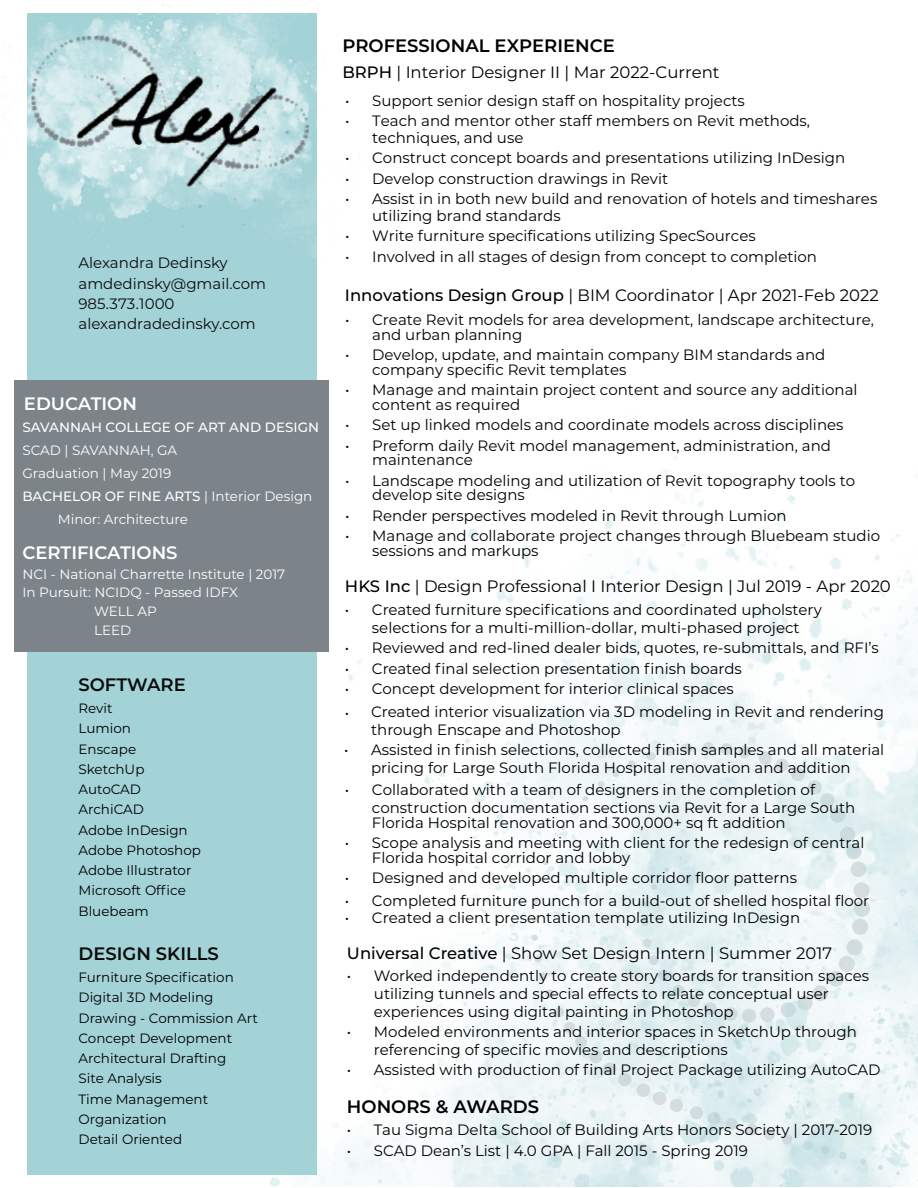
<style>
.page{position:relative;width:918px;height:1188px;background:#fff}
.page>*{position:absolute;margin:0;border:0;box-sizing:border-box;transform-origin:0 0}
.t1{font:600 18px "Montserrat";color:#000}
.t2{font:600 18px "Montserrat";color:#fff}
.t3{font:600 18px "Montserrat";color:#0b0b0b}
.t4{font:16.5px "Montserrat";color:#000}
.t5{font:15px/14.7px "Montserrat";color:#000}
.t6{font:15px/20.2px "Montserrat";color:#0b0b0b}
.t7{font:13.5px/20.2px "Montserrat";color:#000}
.t8{font:13.5px "Montserrat";color:#fff}
.t9{font:500 13.5px "Montserrat";color:#fff}
.s1{font-weight:400}
.s2{font-weight:500}
</style>
<div class="page">
<img style="left:269px;top:396px;width:648px;height:790px">
<div style="left:27px;top:14px;width:290px;height:1161px;background:#a3d2d7"></div>
<div style="left:15px;top:380px;width:314px;height:271px;background:#7c848a"></div>
<img style="left:3px;top:5px;width:330px;height:251px">
<img style="left:30px;top:30px;width:283px;height:201px">
<p class="t6" style="left:79px;top:253px;width:189px">Alexandra Dedinsky amdedinsky@gmail.com<br>985 373 1000 alexandradedinsky.com</p>
<p class="t5" style="left:106px;top:296px;width:5px">.</p>
<p class="t5" style="left:136px;top:296px;width:5px">.</p>
<p class="t2" style="left:24px;top:391px;width:115px">EDUCATION</p>
<p class="t9" style="left:22px;top:418px;width:298px">SAVANNAH COLLEGE OF ART AND DESIGN</p>
<p class="t8" style="left:22px;top:441px;width:156px">SCAD | SAVANNAH, GA</p>
<p class="t8" style="left:22px;top:464px;width:150px">Graduation | May 2019</p>
<p class="t9" style="left:22px;top:487px;width:291px">BACHELOR OF FINE ARTS <span class="s1">| Interior Design</span></p>
<p class="t8" style="left:58px;top:510px;width:132px">Minor: Architecture</p>
<p class="t2" style="left:22px;top:540px;width:157px">CERTIFICATIONS</p>
<p class="t8" style="left:22px;top:565px;width:264px">NCI - National Charrette Institute | 2017</p>
<p class="t8" style="left:22px;top:583px;width:217px">In Pursuit: NCIDQ - Passed IDFX</p>
<p class="t8" style="left:94px;top:602px;width:64px">WELL AP</p>
<p class="t8" style="left:94px;top:621px;width:39px">LEED</p>
<p class="t3" style="left:79px;top:671px;width:109px">SOFTWARE</p>
<p class="t7" style="left:79px;top:698px;width:124px">Revit<br>Lumion<br>Enscape<br>SketchUp<br>AutoCAD<br>ArchiCAD<br>Adobe InDesign<br>Adobe Photoshop<br>Adobe Illustrator<br>Microsoft Office<br>Bluebeam</p>
<p class="t3" style="left:79px;top:940px;width:142px">DESIGN SKILLS</p>
<p class="t7" style="left:79px;top:967px;width:181px">Furniture Specification<br>Digital 3D Modeling<br>Drawing - Commission Art<br>Concept Development<br>Architectural Drafting<br>Site Analysis<br>Time Management<br>Organization<br>Detail Oriented</p>
<p class="t1" style="left:342px;top:33px;width:274px">PROFESSIONAL EXPERIENCE</p>
<p class="t4" style="left:342px;top:61px;width:379px"><span class="s2">BRPH</span> | Interior Designer II | Mar 2022-Current</p>
<p class="t5" style="left:345px;top:92px;width:401px">• Support senior design staff on hospitality projects</p>
<p class="t5" style="left:372px;top:111px;width:439px;line-height:17.2px;text-indent:-27px">• Teach and mentor other staff members on Revit methods, techniques, and use</p>
<p class="t5" style="left:345px;top:150px;width:501px">• Construct concept boards and presentations utilizing InDesign</p>
<p class="t5" style="left:345px;top:170px;width:324px">• Develop construction drawings in Revit</p>
<p class="t5" style="left:372px;top:189px;width:507px;line-height:17.2px;text-indent:-27px">• Assist in in both new build and renovation of hotels and timeshares utilizing brand standards</p>
<p class="t5" style="left:345px;top:228px;width:412px">• Write furniture specifications utilizing SpecSources</p>
<p class="t5" style="left:345px;top:248px;width:473px">• Involved in all stages of design from concept to completion</p>
<p class="t4" style="left:345px;top:284px;width:535px"><span class="s2">Innovations Design Group</span> | BIM Coordinator | Apr 2021-Feb 2022</p>
<p class="t5" style="left:372px;top:312px;width:503px;text-indent:-27px">• Create Revit models for area development, landscape architecture, and urban planning</p>
<p class="t5" style="left:372px;top:347px;width:455px;text-indent:-27px">• Develop, update, and maintain company BIM standards and company specific Revit templates</p>
<p class="t5" style="left:372px;top:382px;width:487px;text-indent:-27px">• Manage and maintain project content and source any additional content as required</p>
<p class="t5" style="left:345px;top:417px;width:500px">• Set up linked models and coordinate models across disciplines</p>
<p class="t5" style="left:372px;top:438px;width:460px;text-indent:-27px">• Preform daily Revit model management, administration, and maintenance</p>
<p class="t5" style="left:372px;top:472px;width:485px;text-indent:-27px">• Landscape modeling and utilization of Revit topography tools to develop site designs</p>
<p class="t5" style="left:345px;top:507px;width:443px">• Render perspectives modeled in Revit through Lumion</p>
<p class="t5" style="left:372px;top:528px;width:509px;text-indent:-27px">• Manage and collaborate project changes through Bluebeam studio sessions and markups</p>
<p class="t4" style="left:345px;top:575px;width:547px"><span class="s2">HKS Inc</span> | Design Professional I Interior Design | Jul 2019 - Apr 2020</p>
<p class="t5" style="left:345px;top:600px;width:478px;line-height:18px;text-align:center">• Created furniture specifications and coordinated upholstery selections for a multi-million-dollar, multi-phased project</p>
<p class="t5" style="left:345px;top:640px;width:535px">• Reviewed and red-lined dealer bids, quotes, re-submittals, and RFI’s</p>
<p class="t5" style="left:345px;top:660px;width:398px">• Created final selection presentation finish boards</p>
<p class="t5" style="left:345px;top:681px;width:390px">• Concept development for interior clinical spaces</p>
<p class="t5" style="left:371px;top:702px;width:514px;line-height:18px;text-indent:-26px">• Created interior visualization via 3D modeling in Revit and rendering through Enscape and Photoshop</p>
<p class="t5" style="left:344px;top:741px;width:542px;line-height:18px;text-align:center">• Assisted in finish selections, collected finish samples and all material pricing for Large South Florida Hospital renovation and addition</p>
<p class="t5" style="left:372px;top:780px;width:485px;line-height:17.7px;text-indent:-27px">• Collaborated with a team of designers in the completion of construction documentation sections via Revit for a Large South</p>
<p class="t5" style="left:372px;top:814px;width:415px">Florida Hospital renovation and 300,000+ sq ft addition</p>
<p class="t5" style="left:372px;top:835px;width:494px;text-indent:-27px">• Scope analysis and meeting with client for the redesign of central<br>Florida hospital corridor and lobby</p>
<p class="t5" style="left:345px;top:870px;width:454px">• Designed and developed multiple corridor floor patterns</p>
<p class="t5" style="left:345px;top:892px;width:526px">• Completed furniture punch for a build-out of shelled hospital floor</p>
<p class="t5" style="left:345px;top:910px;width:457px">• Created a client presentation template utilizing InDesign</p>
<p class="t4" style="left:347px;top:942px;width:487px"><span class="s2">Universal Creative</span> | Show Set Design Intern | Summer 2017</p>
<p class="t5" style="left:374px;top:966px;width:497px;line-height:18px;text-indent:-27px">• Worked independently to create story boards for transition spaces utilizing tunnels and special effects to relate conceptual user experiences using digital painting in Photoshop</p>
<p class="t5" style="left:374px;top:1022px;width:485px;line-height:18px;text-indent:-27px">• Modeled environments and interior spaces in SketchUp through referencing of specific movies and descriptions</p>
<p class="t5" style="left:347px;top:1062px;width:535px">• Assisted with production of final Project Package utilizing AutoCAD</p>
<p class="t1" style="left:347px;top:1094px;width:194px">HONORS &amp; AWARDS</p>
<p class="t5" style="left:347px;top:1122px;width:527px">• Tau Sigma Delta School of Building Arts Honors Society | 2017-2019</p>
<p class="t5" style="left:347px;top:1142px;width:403px">• SCAD Dean’s List | 4.0 GPA | Fall 2015 - Spring 2019</p>
</div>
